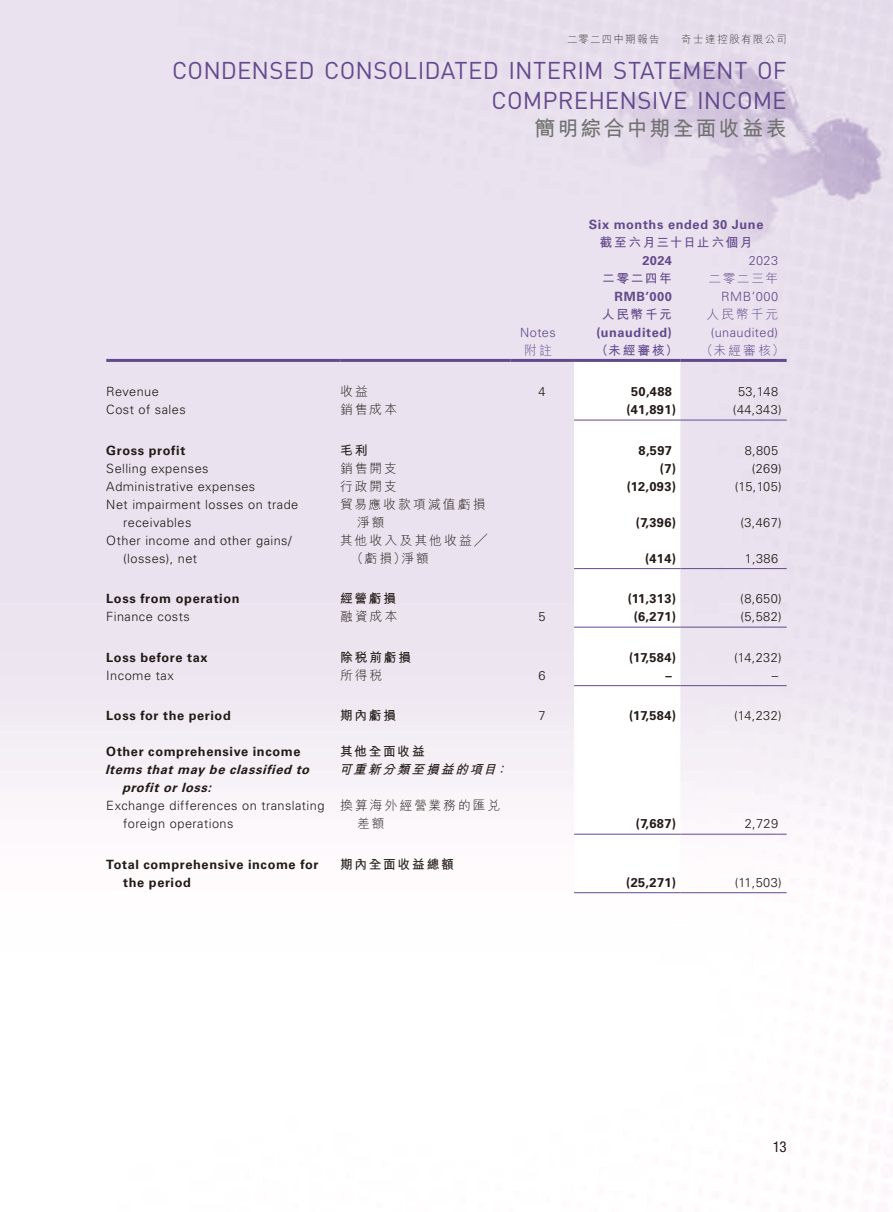
<style>
.page{position:relative;width:893px;height:1212px;background:#fff}
.page>*{position:absolute;margin:0;border:0;box-sizing:border-box;transform-origin:0 0}
.t1{font:24px/29.2px "DIN Pro";letter-spacing:.005em;color:#64498d;text-align:right}
.t2{font:700 21px "M Hei HK";letter-spacing:.1em;color:#727272}
.t3{font:condensed 15px "Helvetica Neue LT Std";color:#231916}
.t4{font:300 12.75px/18px "Univers LT Std";letter-spacing:.035em;color:#231916}
.t5{font:700 12.75px/18px "Univers LT Std";letter-spacing:.045em;color:#231916}
.t6{font:300 12.75px/18px "M Hei HK";letter-spacing:.16em;color:#231916}
.t7{font:700 12.75px "Univers LT Std";letter-spacing:.045em;color:#64498d}
.t8{font:italic 700 12.75px/18px "Univers LT Std";color:#231916}
.t9{font:700 12.75px "M Hei HK";letter-spacing:.125em;color:#231916}
.t10{font:700 12.75px "M Hei HK";letter-spacing:.12em;color:#64498d}
.t11{font:300 12.75px "Univers LT Std";letter-spacing:.035em;color:#64498d}
.t12{font:300 12.75px "M Hei HK";letter-spacing:.155em;color:#64498d}
.t13{font:italic 700 12.75px "M Hei HK";color:#231916}
.t14{font:300 10.5px "M Hei HK";letter-spacing:.13em;color:#3f3b3a}
</style>
<div class="page">
<svg style="left:574px;top:419px;width:106px;height:415px"></svg>
<hr style="left:106px;top:359px;width:234px;height:3px;background:#64498d">
<hr style="left:340px;top:359px;width:170px;height:3px;background:#64498d">
<hr style="left:510px;top:359px;width:64px;height:3px;background:#64498d">
<hr style="left:574px;top:359px;width:106px;height:3px;background:#64498d">
<hr style="left:680px;top:359px;width:107px;height:3px;background:#64498d">
<hr style="left:574px;top:420px;width:106px;height:1px;background:#64498d">
<hr style="left:680px;top:420px;width:107px;height:1px;background:#64498d">
<hr style="left:574px;top:568px;width:106px;height:1px;background:#64498d">
<hr style="left:680px;top:568px;width:107px;height:1px;background:#64498d">
<hr style="left:574px;top:627px;width:106px;height:1px;background:#64498d">
<hr style="left:680px;top:627px;width:107px;height:1px;background:#64498d">
<hr style="left:574px;top:685px;width:106px;height:1px;background:#64498d">
<hr style="left:680px;top:685px;width:107px;height:1px;background:#64498d">
<hr style="left:574px;top:834px;width:106px;height:1px;background:#64498d">
<hr style="left:680px;top:834px;width:107px;height:1px;background:#64498d">
<hr style="left:574px;top:892px;width:106px;height:1px;background:#64498d">
<hr style="left:680px;top:892px;width:107px;height:1px;background:#64498d">
<p class="t14" style="left:567px;top:34px;width:94px">二零二四中期報告</p>
<p class="t14" style="left:681px;top:34px;width:107px">奇士達控股有限公司</p>
<h1 class="t1" style="left:172px;top:55px;width:616px">CONDENSED CONSOLIDATED INTERIM STATEMENT OF<br>COMPREHENSIVE INCOME</h1>
<h2 class="t2" style="left:534px;top:113px;width:254px">簡明綜合中期全面收益表</h2>
<p class="t7" style="left:589px;top:217px;width:176px">Six months ended 30 June</p>
<p class="t10" style="left:600px;top:233px;width:155px">截至六月三十日止六個月</p>
<p class="t7" style="left:642px;top:253px;width:31px">2024</p>
<p class="t11" style="left:749px;top:253px;width:31px">2023</p>
<p class="t10" style="left:602px;top:269px;width:71px">二零二四年</p>
<p class="t12" style="left:709px;top:272px;width:71px">二零二三年</p>
<p class="t7" style="left:615px;top:289px;width:59px">RMB’000</p>
<p class="t11" style="left:721px;top:289px;width:59px">RMB’000</p>
<p class="t10" style="left:602px;top:305px;width:71px">人民幣千元</p>
<p class="t12" style="left:707px;top:308px;width:73px">人民幣千元</p>
<p class="t11" style="left:520px;top:325px;width:37px">Notes</p>
<p class="t7" style="left:596px;top:325px;width:77px">(unaudited)</p>
<p class="t11" style="left:711px;top:325px;width:69px">(unaudited)</p>
<p class="t12" style="left:524px;top:344px;width:29px">附註</p>
<p class="t10" style="left:595px;top:341px;width:84px">（未經審核）</p>
<p class="t12" style="left:700px;top:344px;width:86px">（未經審核）</p>
<p class="t4" style="left:106px;top:383px;width:54px">Revenue</p>
<p class="t6" style="left:340px;top:382px;width:29px">收益</p>
<p class="t4" style="left:539px;top:383px;width:9px">4</p>
<p class="t5" style="left:631px;top:383px;width:42px">50,488</p>
<p class="t4" style="left:738px;top:383px;width:42px">53,148</p>
<p class="t4" style="left:106px;top:401px;width:81px">Cost of sales</p>
<p class="t6" style="left:340px;top:400px;width:58px">銷售成本</p>
<p class="t5" style="left:626px;top:401px;width:51px">(41,891)</p>
<p class="t4" style="left:733px;top:401px;width:50px">(44,343)</p>
<p class="t5" style="left:106px;top:441px;width:80px">Gross profit</p>
<p class="t9" style="left:340px;top:441px;width:29px">毛利</p>
<p class="t5" style="left:638px;top:441px;width:35px">8,597</p>
<p class="t4" style="left:745px;top:441px;width:35px">8,805</p>
<p class="t4" style="left:106px;top:459px;width:104px">Selling expenses</p>
<p class="t6" style="left:340px;top:459px;width:58px">銷售開支</p>
<p class="t5" style="left:660px;top:459px;width:18px">(7)</p>
<p class="t4" style="left:752px;top:459px;width:32px">(269)</p>
<p class="t4" style="left:106px;top:477px;width:151px">Administrative expenses</p>
<p class="t6" style="left:340px;top:477px;width:58px">行政開支</p>
<p class="t5" style="left:627px;top:477px;width:51px">(12,093)</p>
<p class="t4" style="left:735px;top:477px;width:48px">(15,105)</p>
<p class="t4" style="left:123px;top:495px;width:177px;text-indent:-17px">Net impairment losses on trade receivables</p>
<p class="t6" style="left:357px;top:495px;width:130px;text-indent:-17px">貿易應收款項減值虧損淨額</p>
<p class="t5" style="left:636px;top:513px;width:42px">(7,396)</p>
<p class="t4" style="left:740px;top:513px;width:43px">(3,467)</p>
<p class="t4" style="left:123px;top:531px;width:170px;text-indent:-17px">Other income and other gains/ (losses), net</p>
<p class="t6" style="left:351px;top:531px;width:138px;text-indent:-11px">其他收入及其他收益╱（虧損）淨額</p>
<p class="t5" style="left:645px;top:549px;width:32px">(414)</p>
<p class="t4" style="left:745px;top:549px;width:35px">1,386</p>
<p class="t5" style="left:106px;top:590px;width:135px">Loss from operation</p>
<p class="t9" style="left:340px;top:589px;width:58px">經營虧損</p>
<p class="t5" style="left:628px;top:590px;width:50px">(11,313)</p>
<p class="t4" style="left:740px;top:590px;width:43px">(8,650)</p>
<p class="t4" style="left:106px;top:608px;width:85px">Finance costs</p>
<p class="t6" style="left:340px;top:607px;width:59px">融資成本</p>
<p class="t4" style="left:539px;top:608px;width:9px">5</p>
<p class="t5" style="left:634px;top:608px;width:44px">(6,271)</p>
<p class="t4" style="left:740px;top:608px;width:43px">(5,582)</p>
<p class="t5" style="left:106px;top:648px;width:103px">Loss before tax</p>
<p class="t9" style="left:340px;top:648px;width:73px">除稅前虧損</p>
<p class="t5" style="left:629px;top:648px;width:48px">(17,584)</p>
<p class="t4" style="left:734px;top:648px;width:49px">(14,232)</p>
<p class="t4" style="left:106px;top:666px;width:69px">Income tax</p>
<p class="t6" style="left:340px;top:666px;width:44px">所得稅</p>
<p class="t4" style="left:539px;top:666px;width:9px">6</p>
<p class="t5" style="left:665px;top:666px;width:8px">–</p>
<p class="t4" style="left:772px;top:666px;width:8px">–</p>
<p class="t5" style="left:106px;top:707px;width:126px">Loss for the period</p>
<p class="t9" style="left:340px;top:706px;width:58px">期內虧損</p>
<p class="t4" style="left:539px;top:707px;width:9px">7</p>
<p class="t5" style="left:629px;top:707px;width:48px">(17,584)</p>
<p class="t4" style="left:734px;top:707px;width:49px">(14,232)</p>
<p class="t5" style="left:106px;top:743px;width:196px">Other comprehensive income</p>
<p class="t9" style="left:340px;top:742px;width:86px">其他全面收益</p>
<p class="t8" style="left:122px;top:761px;width:192px;text-indent:-17px">Itemsthatmay be classified to profitorloss:</p>
<p class="t13" style="left:339px;top:760px;width:175px">可重新分類至損益的項目：</p>
<p class="t4" style="left:123px;top:797px;width:203px;text-indent:-17px">Exchange differences on translating foreign operations</p>
<p class="t6" style="left:357px;top:796px;width:145px;text-indent:-17px">換算海外經營業務的匯兌差額</p>
<p class="t5" style="left:636px;top:815px;width:42px">(7,687)</p>
<p class="t4" style="left:745px;top:815px;width:35px">2,729</p>
<p class="t5" style="left:123px;top:855px;width:197px;text-indent:-17px">Total comprehensive income for the period</p>
<p class="t9" style="left:340px;top:855px;width:115px">期內全面收益總額</p>
<p class="t5" style="left:626px;top:873px;width:51px">(25,271)</p>
<p class="t4" style="left:735px;top:873px;width:48px">(11,503)</p>
<p class="t3" style="left:773px;top:1138px;width:15px">13</p>
</div>
